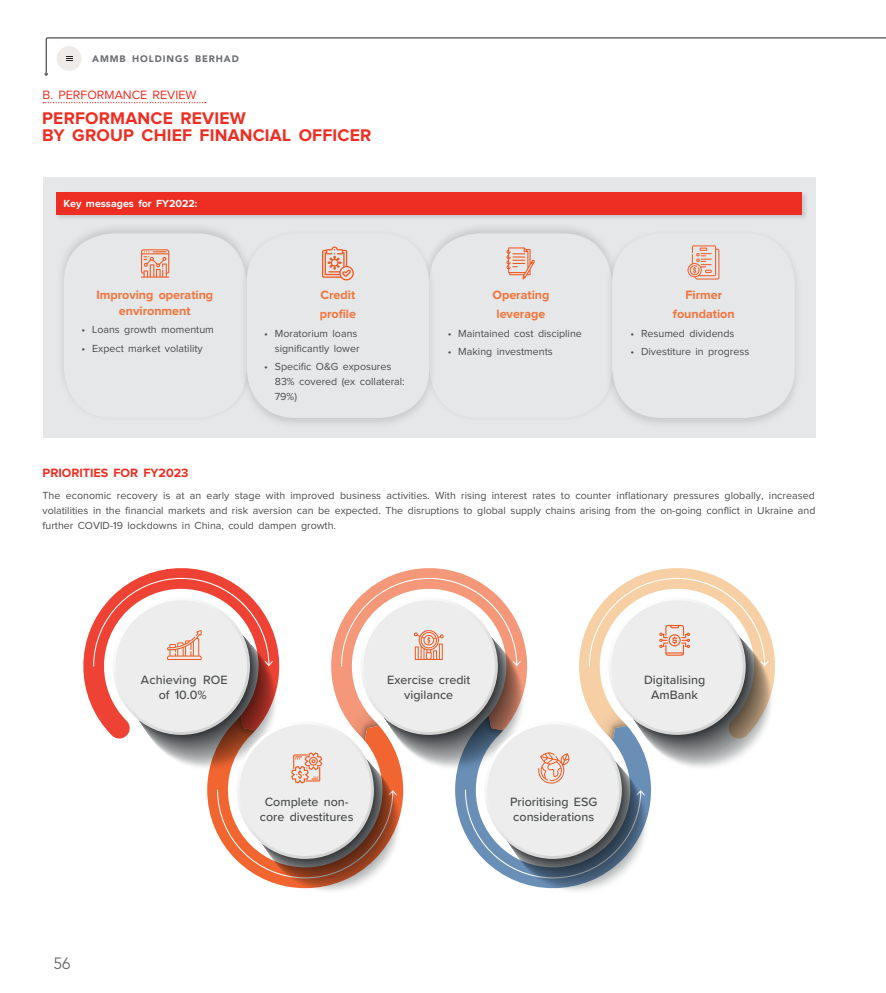
<style>
.page{position:relative;width:886px;height:993px;background:#fff}
.page>*{position:absolute;margin:0;border:0;box-sizing:border-box;transform-origin:0 0}
.AMMB22_TOC_Contd{font:700 17.5px/17.5px "Proxima Nova";letter-spacing:.01em;color:#ee2e22}
.t1{font:16.25px "Avenir LT Std";color:#6c6d70}
.AMMB22_Body{font:500 12.5px/15px "Proxima Nova";color:#4b4c4d;text-align:center}
.AMMB22_Body-2{font:700 12.5px/15px "Proxima Nova";color:#f3733a;text-align:center}
.AMMB22_Body-3{font:12.5px "Proxima Nova";color:#ee2e22}
.AMMB22_L1_Sub{font:700 12.5px "Proxima Nova";color:#ee2e22}
.AMMB22_Body-4{font:10.62px/15px "Proxima Nova";color:#4b4c4d;text-align:justify}
.AMMB22_Body-5{font:700 10.62px "Proxima Nova";color:#fff}
.t2{font:900 9.38px "Avenir LT Std";letter-spacing:.1em;color:#6c6d70}
</style>
<div class="page">
<svg style="left:44px;top:38px;width:842px;height:38px"></svg>
<svg style="left:43px;top:102px;width:163px;height:1px"></svg>
<svg style="left:636px;top:568px;width:82px;height:9px"></svg>
<svg style="left:388px;top:568px;width:82px;height:9px"></svg>
<svg style="left:83px;top:568px;width:139px;height:141px"></svg>
<div style="left:43px;top:177px;width:772px;height:261px;background:#e6e7e9"></div>
<div style="left:57px;top:222px;width:198px;height:200px;background:#231f20;opacity:.15"></div>
<div style="left:64px;top:233px;width:183px;height:185px;background:#e6e7e9;border-radius:50px"></div>
<div style="left:422px;top:222px;width:198px;height:200px;background:#231f20;opacity:.15"></div>
<div style="left:429px;top:233px;width:183px;height:185px;background:#e6e7e9;border-radius:50px"></div>
<div style="left:239px;top:229px;width:198px;height:200px;background:#231f20;opacity:.15"></div>
<div style="left:247px;top:233px;width:182px;height:185px;background:#e6e7e9;border-radius:50px"></div>
<div style="left:604px;top:229px;width:198px;height:200px;background:#231f20;opacity:.15"></div>
<div style="left:612px;top:233px;width:183px;height:185px;background:#e6e7e9;border-radius:50px"></div>
<div style="left:55px;top:190px;width:753px;height:30px;background:#231f20;opacity:.15"></div>
<div style="left:56px;top:192px;width:746px;height:22px;background:#ee2e22"></div>
<svg style="left:141px;top:249px;width:28px;height:28px"></svg>
<svg style="left:322px;top:246px;width:32px;height:35px"></svg>
<svg style="left:687px;top:245px;width:32px;height:34px"></svg>
<svg style="left:506px;top:247px;width:29px;height:32px"></svg>
<svg style="left:93px;top:577px;width:682px;height:314px"></svg>
<p class="t2" style="left:92px;top:54px;width:148px">AMMB HOLDINGS BERHAD</p>
<p class="AMMB22_Body-3" style="left:43px;top:89px;width:156px">B. PERFORMANCE REVIEW</p>
<p class="AMMB22_TOC_Contd" style="left:42px;top:110px;width:331px">PERFORMANCE REVIEW<br>BY GROUP CHIEF FINANCIAL OFFICER</p>
<p class="AMMB22_Body-5" style="left:63px;top:199px;width:135px">Key messages for FY2022:</p>
<p class="AMMB22_Body-2" style="left:96px;top:288px;width:118px">Improving operating environment</p>
<p class="AMMB22_Body-4" style="left:81px;top:322px;width:134px">• Loans growth momentum</p>
<p class="AMMB22_Body-4" style="left:81px;top:341px;width:123px">• Expect market volatility</p>
<p class="AMMB22_Body-2" style="left:320px;top:288px;width:36px">Credit</p>
<p class="AMMB22_Body-2" style="left:320px;top:307px;width:38px">profile</p>
<p class="AMMB22_Body-4" style="left:264px;top:326px;width:97px;text-align:right">• Moratorium loans significantly lower</p>
<p class="AMMB22_Body-4" style="left:275px;top:359px;width:131px;text-align:left;text-indent:-11px">• Specific O&amp;G exposures<br>83% covered (ex collateral:<br>79%)</p>
<p class="AMMB22_Body-2" style="left:492px;top:288px;width:58px">Operating</p>
<p class="AMMB22_Body-2" style="left:496px;top:307px;width:50px">leverage</p>
<p class="AMMB22_Body-4" style="left:448px;top:326px;width:136px">• Maintained cost discipline</p>
<p class="AMMB22_Body-4" style="left:448px;top:344px;width:107px">• Making investments</p>
<p class="AMMB22_Body-2" style="left:685px;top:288px;width:38px">Firmer</p>
<p class="AMMB22_Body-2" style="left:673px;top:307px;width:63px">foundation</p>
<p class="AMMB22_Body-4" style="left:630px;top:326px;width:106px">• Resumed dividends</p>
<p class="AMMB22_Body-4" style="left:630px;top:344px;width:120px">• Divestiture in progress</p>
<p class="AMMB22_L1_Sub" style="left:43px;top:467px;width:148px">PRIORITIES FOR FY2023</p>
<p class="AMMB22_Body-4" style="left:43px;top:488px;width:774px">The economic recovery is at an early stage with improved business activities. With rising interest rates to counter inflationary pressures globally, increased volatilities in the financial markets and risk aversion can be expected. The disruptions to global supply chains arising from the on-going conflict in Ukraine and further COVID-19 lockdowns in China, could dampen growth.</p>
<h2 class="t1" style="left:53px;top:953px;width:19px">56</h2>
<p class="AMMB22_Body" style="left:141px;top:672px;width:88px">Achieving ROE of 10.0%</p>
<p class="AMMB22_Body" style="left:387px;top:672px;width:85px">Exercise credit vigilance</p>
<p class="AMMB22_Body" style="left:260px;top:794px;width:95px">Complete non&shy;core divestitures</p>
<p class="AMMB22_Body" style="left:510px;top:794px;width:89px;text-align:left">Prioritising ESG considerations</p>
<p class="AMMB22_Body" style="left:644px;top:672px;width:63px">Digitalising<br>AmBank</p>
</div>
